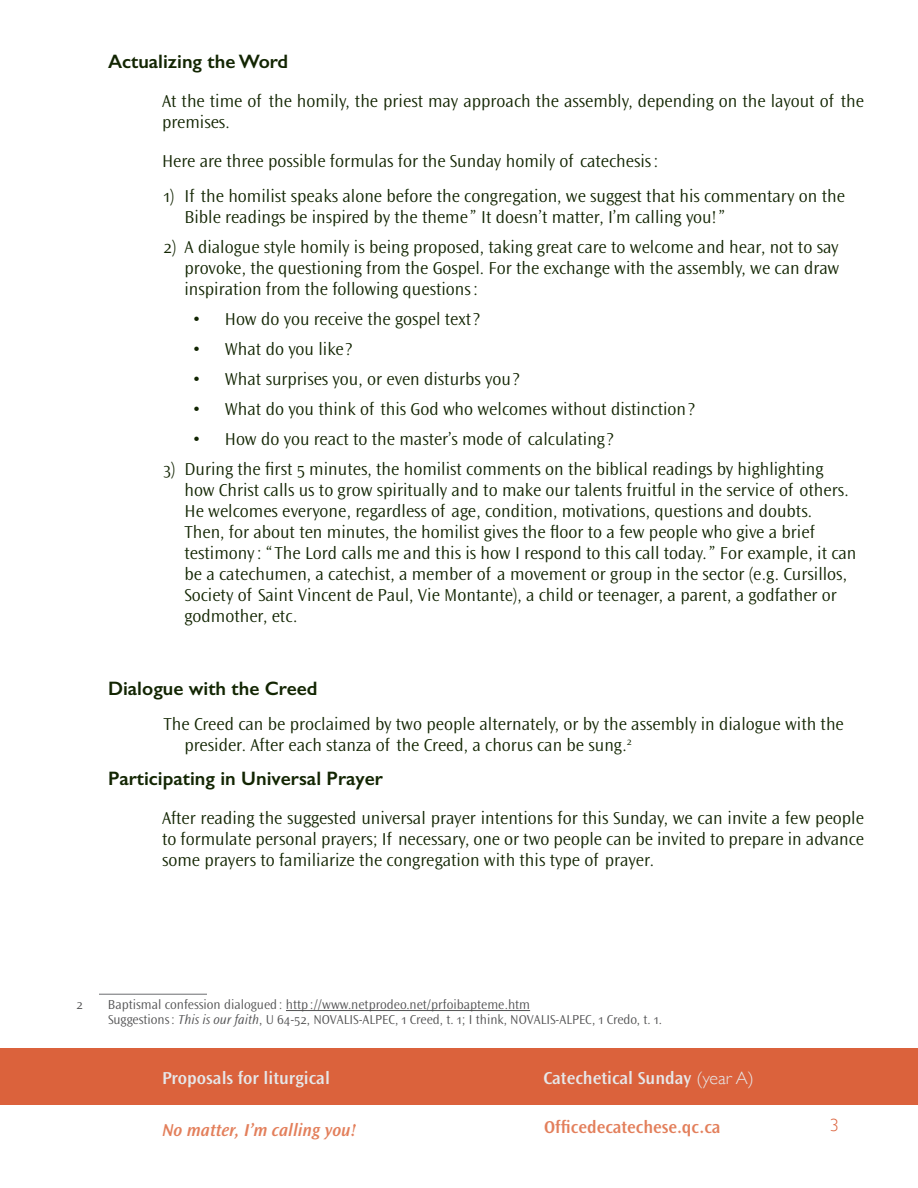
<style>
.page{position:relative;width:918px;height:1188px;background:#fff}
.page>*{position:absolute;margin:0;border:0;box-sizing:border-box;transform-origin:0 0}
.sous-titre_2{font:600 19.5px "Gill Sans";color:#122502}
.tx_reg_-_enumération{font:18px/21px "Ocean Sans MT Light Os F";color:#122502}
.tx_reg{font:18px/21px "Ocean Sans MT Light Os F";color:#122502}
.t1{font:600 18px "Ocean Sans";color:#e6e7e9}
.t2{font:italic 600 18px "Ocean Sans";color:#e37f5b}
.t3{font:600 18px "Ocean Sans";color:#e37f5b}
.t4{font:300 18px "Gill Sans";color:#db623c}
.note_bas_page{font:13.5px/15px "Ocean Sans MT Light Os F";color:#525253}
.s1{font-family:"Ocean Sans MT Light Italic Os F"}
.s2{font-family:"Gill Sans";font-weight:300}
</style>
<div class="page">
<div style="left:0;top:1049px;width:918px;height:56px;background:#db623c"></div>
<hr style="left:99px;top:994px;width:108px;height:1px;background:#6c6d70">
<hr style="left:286px;top:1010px;width:244px;height:1px;background:#525253">
<p class="sous-titre_2" style="left:108px;top:50px;width:182px">Actualizing the Word</p>
<p class="tx_reg" style="left:162px;top:91px;width:704px">At the time of the homily, the priest may approach the assembly, depending on the layout of the premises.</p>
<p class="tx_reg" style="left:162px;top:151px;width:498px">Here are three possible formulas for the Sunday homily of catechesis:</p>
<p class="tx_reg_-_enumération" style="left:184px;top:185px;width:662px;text-indent:-21px">1) If the homilist speaks alone before the congregation, we suggest that his commentary on the<br>Bible readings be inspired by the theme ” It doesn’t matter, I’m calling you!”</p>
<p class="tx_reg_-_enumération" style="left:184px;top:236px;width:656px;text-align:justify;text-indent:-21px">2) A dialogue style homily is being proposed, taking great care to welcome and hear, not to say provoke, the questioning from the Gospel. For the exchange with the assembly, we can draw inspiration from the following questions:</p>
<p class="tx_reg_-_enumération" style="left:192px;top:308px;width:289px">• How do you receive the gospel text?</p>
<p class="tx_reg_-_enumération" style="left:192px;top:338px;width:162px">• What do you like ?</p>
<p class="tx_reg_-_enumération" style="left:192px;top:368px;width:329px">• What surprises you, or even disturbs you?</p>
<p class="tx_reg_-_enumération" style="left:192px;top:398px;width:504px">• What do you think of this God who welcomes without distinction?</p>
<p class="tx_reg_-_enumération" style="left:192px;top:428px;width:423px">• How do you react to the master’s mode of calculating ?</p>
<p class="tx_reg_-_enumération" style="left:184px;top:458px;width:674px;text-indent:-21px">3) During the first 5 minutes, the homilist comments on the biblical readings by highlighting how Christ calls us to grow spiritually and to make our talents fruitful in the service of others.<br>He welcomes everyone, regardless of age, condition, motivations, questions and doubts.<br>Then, for about ten minutes, the homilist gives the floor to a few people who give a brief testimony : “ The Lord calls me and this is how I respond to this call today.” For example, it can be a catechumen, a catechist, a member of a movement or group in the sector (e.g. Cursillos, Society of Saint Vincent de Paul, Vie Montante), a child or teenager, a parent, a godfather or godmother, etc.</p>
<p class="sous-titre_2" style="left:108px;top:677px;width:211px">Dialogue with the Creed</p>
<p class="tx_reg_-_enumération" style="left:184px;top:713px;width:661px;text-indent:-21px">The Creed can be proclaimed by two people alternately, or by the assembly in dialogue with the presider. After each stanza of the Creed, a chorus can be sung.<sup>2</sup></p>
<p class="sous-titre_2" style="left:108px;top:767px;width:277px">Participating in Universal Prayer</p>
<p class="tx_reg" style="left:162px;top:808px;width:704px;text-align:justify">After reading the suggested universal prayer intentions for this Sunday, we can invite a few people to formulate personal prayers; If necessary, one or two people can be invited to prepare in advance some prayers to familiarize the congregation with this type of prayer.</p>
<p class="note_bas_page" style="left:76px;top:997px;width:8px">2</p>
<p class="note_bas_page" style="left:108px;top:997px;width:556px">Baptismal confession dialogued: http://www.netprodeo.net/prfoibapteme.htm<br>Suggestions: <span class="s1">This is our faith</span>, U 64-52, NOVALIS-ALPEC, 1 Creed, t. 1; I think, NOVALIS-ALPEC, 1 Credo, t. 1.</p>
<p class="t1" style="left:162px;top:1069px;width:169px">Proposals for liturgical</p>
<p class="t1" style="left:543px;top:1068px;width:212px">Catechetical Sunday <span class="s2">(year A)</span></p>
<p class="t2" style="left:162px;top:1120px;width:196px">No matter, I’m calling you!</p>
<p class="t3" style="left:544px;top:1117px;width:178px">Officedecatechese.qc.ca</p>
<p class="t4" style="left:830px;top:1111px;width:10px">3</p>
</div>
